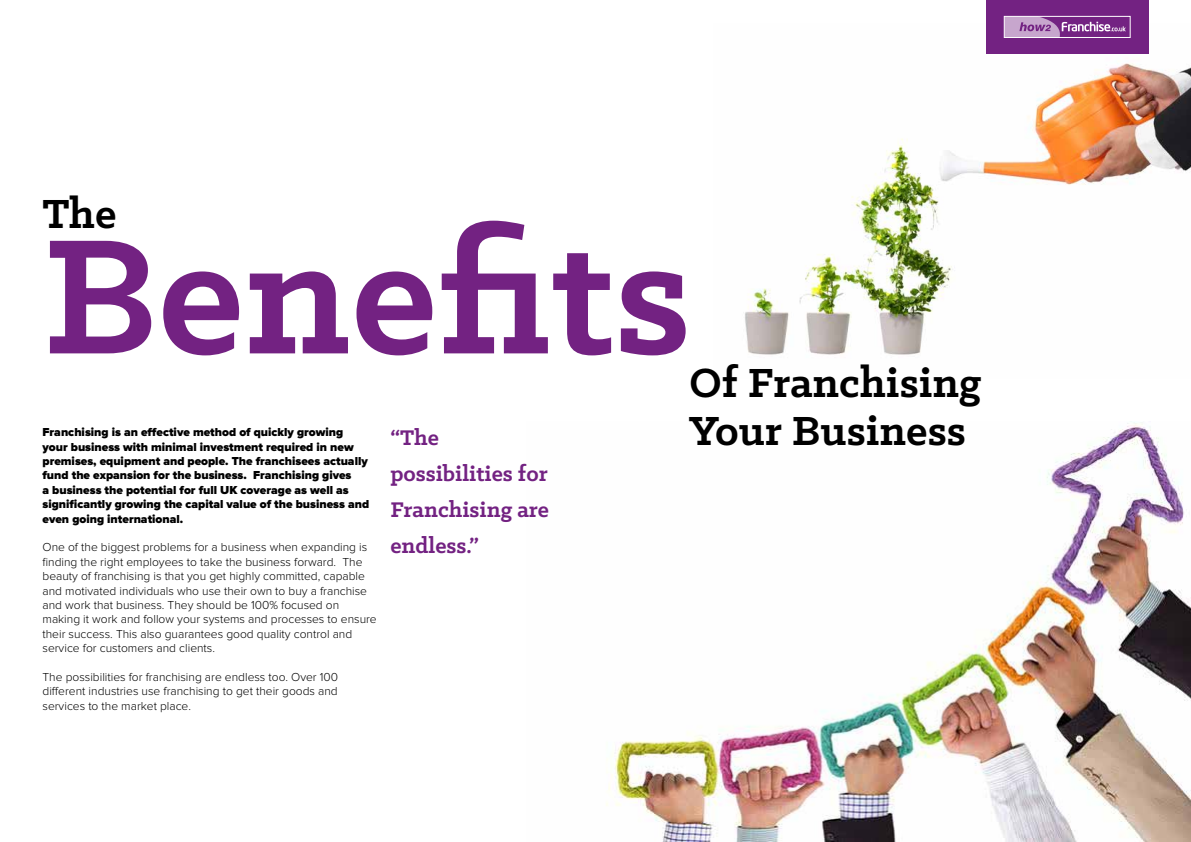
<style>
.page{position:relative;width:1191px;height:842px;background:#fff}
.page>*{position:absolute;margin:0;border:0;box-sizing:border-box;transform-origin:0 0}
.t1{font:700 184.8px "Klinic Slab";color:#732282}
.t2{font:700 46px/48px "Klinic Slab";color:#000}
.t3{font:700 24px/36px "Klinic Slab";color:#732282}
.t4{font:300 12px/14.4px "Proxima Nova";color:#000}
.t5{font:900 12px/14.4px "Proxima Nova";color:#000}
</style>
<div class="page">
<img style="left:745px;top:23px;width:446px;height:332px">
<img style="left:606px;top:421px;width:585px;height:421px">
<div style="left:986px;top:0;width:162px;height:54px;background:#732282"></div>
<svg style="left:1006px;top:18px;width:120px;height:18px"></svg>
<div style="left:1004px;top:16px;width:126px;height:22px;border:1px solid #fff"></div>
<h2 class="t2" style="left:43px;top:189px;width:75px">The</h2>
<h1 class="t1" style="left:43px;top:175px;width:650px">Benefits</h1>
<p class="t5" style="left:43px;top:425px;width:328px">Franchising is an effective method of quickly growing your business with minimal investment required in new premises, equipment and people. The franchisees actually fund the expansion for the business. Franchising gives<br>a business the potential for full UK coverage as well as significantly growing the capital value of the business and even going international.</p>
<p class="t4" style="left:43px;top:541px;width:336px">One of the biggest problems for a business when expanding is finding the right employees to take the business forward. The beauty of franchising is that you get highly committed, capable and motivated individuals who use their own to buy a franchise and work that business. They should be 100% focused on making it work and follow your systems and processes to ensure their success. This also guarantees good quality control and service for customers and clients.</p>
<p class="t4" style="left:43px;top:670px;width:297px;text-align:justify">The possibilities for franchising are endless too. Over 100 different industries use franchising to get their goods and services to the market place.</p>
<h3 class="t3" style="left:390px;top:419px;width:160px">“The possibilities for<br>Franchising are endless.”</h3>
<h2 class="t2" style="left:689px;top:358px;width:293px">Of Franchising<br>Your Business</h2>
</div>
